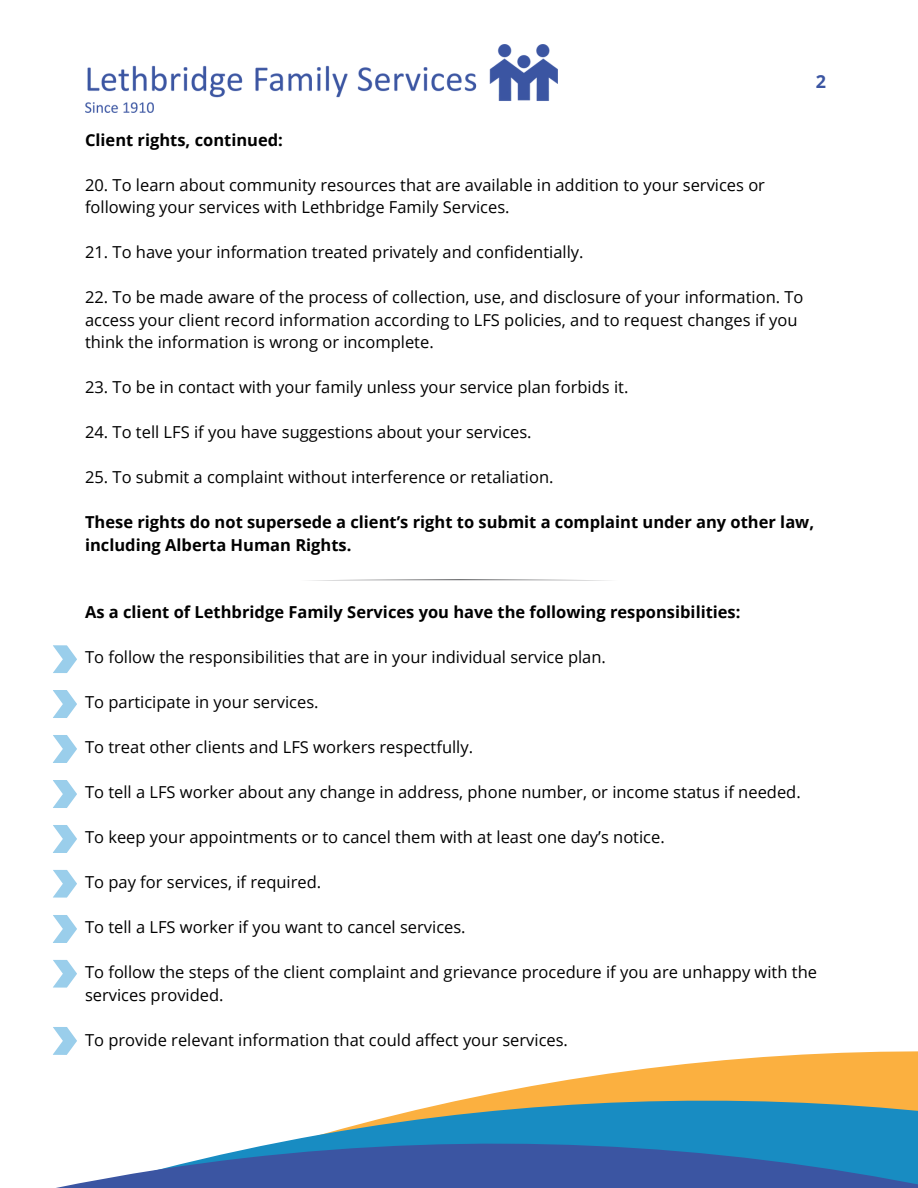
<style>
.page{position:relative;width:918px;height:1188px;background:#fff}
.page>*{position:absolute;margin:0;border:0;box-sizing:border-box;transform-origin:0 0}
.t1{font:700 18px "Open Sans";color:#3b55a2}
.t2{font:16.5px/22.5px "Open Sans";color:#000}
.t3{font:700 16.5px/22.5px "Open Sans";color:#000}
</style>
<div class="page">
<svg style="left:506px;top:1051px;width:412px;height:40px;fill:#fbb040"></svg>
<svg style="left:334px;top:1091px;width:584px;height:40px;background:#7ca6a3"></svg>
<svg style="left:56px;top:1131px;width:862px;height:57px;fill:#3b55a2"></svg>
<img style="left:85px;top:44px;width:473px;height:69px">
<svg style="left:53px;top:645px;width:24px;height:28px"></svg>
<svg style="left:53px;top:780px;width:24px;height:28px"></svg>
<svg style="left:53px;top:690px;width:24px;height:28px"></svg>
<svg style="left:53px;top:825px;width:24px;height:28px"></svg>
<svg style="left:53px;top:960px;width:24px;height:28px"></svg>
<svg style="left:53px;top:915px;width:24px;height:28px"></svg>
<svg style="left:53px;top:1027px;width:24px;height:28px"></svg>
<svg style="left:53px;top:735px;width:24px;height:28px"></svg>
<svg style="left:53px;top:870px;width:24px;height:28px"></svg>
<svg style="left:342px;top:579px;width:235px;height:1px"></svg>
<p class="t1" style="left:816px;top:69px;width:12px">2</p>
<p class="t3" style="left:85px;top:128px;width:199px">Client rights, continued:</p>
<p class="t2" style="left:85px;top:173px;width:682px">20. To learn about community resources that are available in addition to your services or following your services with Lethbridge Family Services.</p>
<p class="t2" style="left:85px;top:241px;width:500px">21. To have your information treated privately and confidentially.</p>
<p class="t2" style="left:85px;top:286px;width:720px">22. To be made aware of the process of collection, use, and disclosure of your information. To access your client record information according to LFS policies, and to request changes if you think the information is wrong or incomplete.</p>
<p class="t2" style="left:85px;top:376px;width:545px">23. To be in contact with your family unless your service plan forbids it.</p>
<p class="t2" style="left:85px;top:421px;width:448px">24. To tell LFS if you have suggestions about your services.</p>
<p class="t2" style="left:85px;top:466px;width:470px">25. To submit a complaint without interference or retaliation.</p>
<p class="t3" style="left:85px;top:511px;width:731px">These rights do not supersede a client’s right to submit a complaint under any other law, including Alberta Human Rights.</p>
<p class="t3" style="left:85px;top:601px;width:657px">As a client of Lethbridge Family Services you have the following responsibilities:</p>
<p class="t2" style="left:85px;top:646px;width:522px">To follow the responsibilities that are in your individual service plan.</p>
<p class="t2" style="left:85px;top:691px;width:235px">To participate in your services.</p>
<p class="t2" style="left:85px;top:736px;width:390px">To treat other clients and LFS workers respectfully.</p>
<p class="t2" style="left:85px;top:781px;width:717px">To tell a LFS worker about any change in address, phone number, or income status if needed.</p>
<p class="t2" style="left:85px;top:826px;width:581px">To keep your appointments or to cancel them with at least one day’s notice.</p>
<p class="t2" style="left:85px;top:871px;width:238px">To pay for services, if required.</p>
<p class="t2" style="left:85px;top:916px;width:382px">To tell a LFS worker if you want to cancel services.</p>
<p class="t2" style="left:85px;top:961px;width:733px">To follow the steps of the client complaint and grievance procedure if you are unhappy with the services provided.</p>
<p class="t2" style="left:85px;top:1028px;width:484px">To provide relevant information that could affect your services.</p>
</div>
